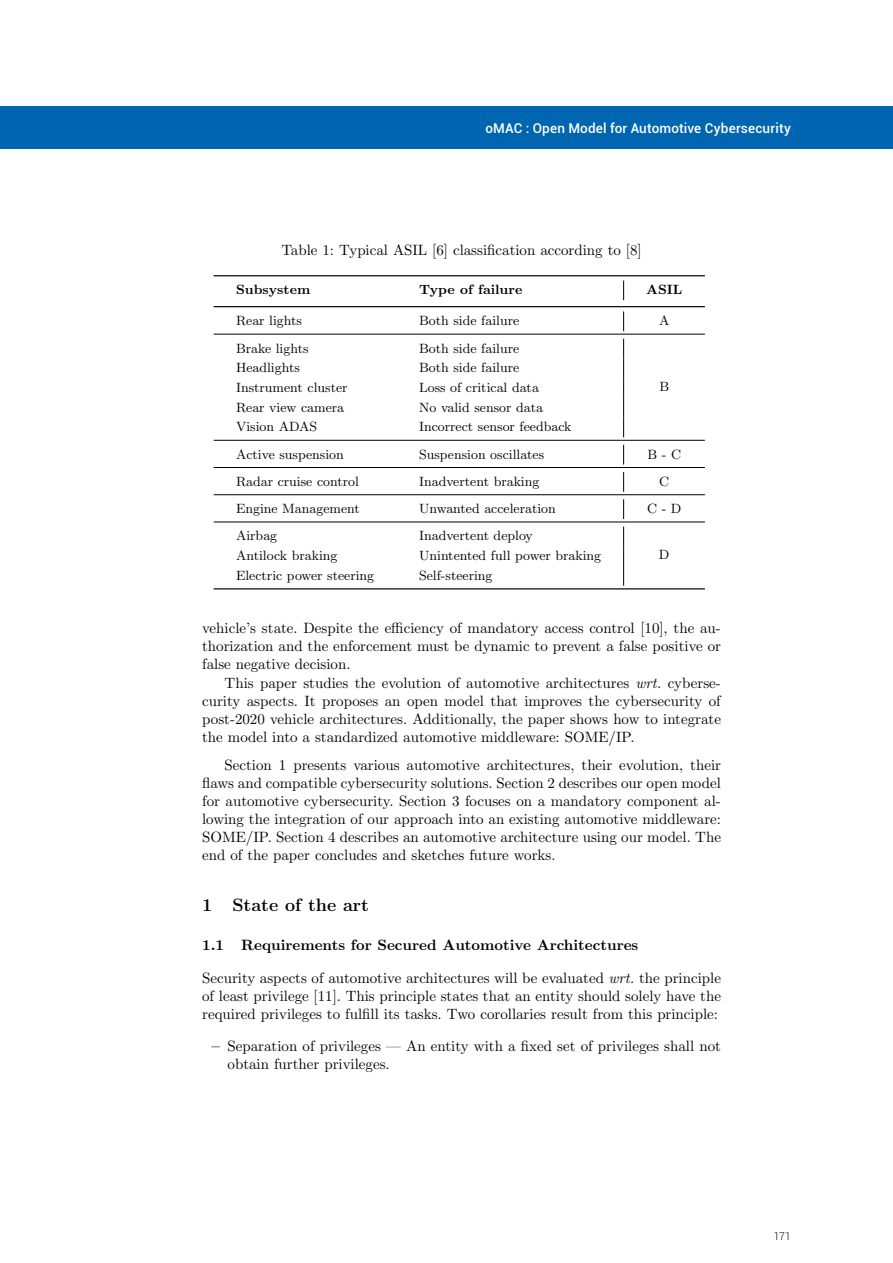
<style>
.page{position:relative;width:893px;height:1263px;background:#fff}
.page>*{position:absolute;margin:0;border:0;box-sizing:border-box;transform-origin:0 0}
.t1{font:18px "CMBX12";color:#000}
.t2{font:15px/18px "CMR10";color:#000;text-align:justify}
.t3{font:15px "CMBX10";color:#000}
.t4{font:13.5px "CMR9";color:#000}
.t5{font:500 13.5px "Roboto";letter-spacing:.015em;color:#fff}
.t6{font:13.5px "CMBX9";color:#000}
.t7{font:300 10.5px "Roboto";color:#000}
.s1{font-family:"CMTI10"}
.s2{font-family:"CMBX10"}
</style>
<div class="page">
<hr style="left:214px;top:275px;width:491px;height:1px;background:#000">
<svg style="left:623px;top:281px;width:1px;height:19px"></svg>
<hr style="left:214px;top:306px;width:491px;height:1px;background:#000">
<svg style="left:623px;top:311px;width:1px;height:20px"></svg>
<hr style="left:214px;top:334px;width:491px;height:1px;background:#000">
<svg style="left:623px;top:339px;width:1px;height:98px"></svg>
<hr style="left:214px;top:440px;width:491px;height:1px;background:#000">
<svg style="left:623px;top:445px;width:1px;height:20px"></svg>
<hr style="left:214px;top:467px;width:491px;height:1px;background:#000">
<svg style="left:623px;top:472px;width:1px;height:20px"></svg>
<hr style="left:214px;top:494px;width:491px;height:1px;background:#000">
<svg style="left:623px;top:499px;width:1px;height:20px"></svg>
<hr style="left:214px;top:522px;width:491px;height:1px;background:#000">
<svg style="left:623px;top:526px;width:1px;height:60px"></svg>
<hr style="left:214px;top:588px;width:491px;height:1px;background:#000">
<div style="left:0;top:106px;width:893px;height:43px;background:#0066b1"></div>
<p class="t5" style="left:485px;top:118px;width:307px">oMAC : Open Model for Automotive Cybersecurity</p>
<p class="t2" style="left:281px;top:242px;width:362px">Table 1: Typical ASIL [6] classification according to [8]</p>
<p class="t6" style="left:236px;top:284px;width:76px">Subsystem</p>
<p class="t6" style="left:419px;top:284px;width:105px">Type of failure</p>
<p class="t6" style="left:646px;top:284px;width:38px">ASIL</p>
<p class="t4" style="left:236px;top:315px;width:67px">Rear lights</p>
<p class="t4" style="left:419px;top:315px;width:102px">Both side failure</p>
<p class="t4" style="left:659px;top:315px;width:12px">A</p>
<p class="t4" style="left:236px;top:342px;width:74px">Brake lights</p>
<p class="t4" style="left:419px;top:342px;width:102px">Both side failure</p>
<p class="t4" style="left:659px;top:381px;width:11px">B</p>
<p class="t4" style="left:236px;top:362px;width:65px">Headlights</p>
<p class="t4" style="left:419px;top:362px;width:102px">Both side failure</p>
<p class="t4" style="left:236px;top:382px;width:113px">Instrument cluster</p>
<p class="t4" style="left:419px;top:382px;width:121px">Loss of critical data</p>
<p class="t4" style="left:236px;top:402px;width:110px">Rear view camera</p>
<p class="t4" style="left:419px;top:402px;width:125px">No valid sensor data</p>
<p class="t4" style="left:236px;top:421px;width:83px">Vision ADAS</p>
<p class="t4" style="left:419px;top:421px;width:154px">Incorrect sensor feedback</p>
<p class="t4" style="left:236px;top:448px;width:109px">Active suspension</p>
<p class="t4" style="left:419px;top:448px;width:127px">Suspension oscillates</p>
<p class="t4" style="left:647px;top:448px;width:35px">B-C</p>
<p class="t4" style="left:236px;top:476px;width:124px">Radar cruise control</p>
<p class="t4" style="left:419px;top:476px;width:122px">Inadvertent braking</p>
<p class="t4" style="left:659px;top:476px;width:11px">C</p>
<p class="t4" style="left:236px;top:503px;width:125px">Engine Management</p>
<p class="t4" style="left:419px;top:503px;width:138px">Unwanted acceleration</p>
<p class="t4" style="left:647px;top:503px;width:36px">C-D</p>
<p class="t4" style="left:236px;top:530px;width:43px">Airbag</p>
<p class="t4" style="left:419px;top:530px;width:115px">Inadvertent deploy</p>
<p class="t4" style="left:236px;top:550px;width:103px">Antilock braking</p>
<p class="t4" style="left:419px;top:550px;width:184px">Unintented full power braking</p>
<p class="t4" style="left:659px;top:549px;width:12px">D</p>
<p class="t4" style="left:236px;top:570px;width:140px">Electric power steering</p>
<p class="t4" style="left:419px;top:570px;width:75px">Self-steering</p>
<p class="t2" style="left:202px;top:621px;width:520px">vehicle’s state. Despite the efficiency of mandatory access control [10], the au&shy;thorization and the enforcement must be dynamic to prevent a false positive or false negative decision.</p>
<p class="t2" style="left:202px;top:675px;width:521px;text-indent:22px">This paper studies the evolution of automotive architectures <span class="s1">wrt.</span> cyberse&shy;curity aspects. It proposes an open model that improves the cybersecurity of post-2020 vehicle architectures. Additionally, the paper shows how to integrate the model into a standardized automotive middleware: SOME/IP.</p>
<p class="t2" style="left:202px;top:758px;width:520px;text-indent:22px">Section 1 presents various automotive architectures, their evolution, their flaws and compatible cybersecurity solutions. Section 2 describes our open model for automotive cybersecurity. Section 3 focuses on a mandatory component al&shy;lowing the integration of our approach into an existing automotive middleware:<br>SOME/IP. Section 4 describes an automotive architecture using our model. The end of the paper concludes and sketches future works.</p>
<p class="t1" style="left:202px;top:897px;width:168px">1 State of the art</p>
<p class="t3" style="left:202px;top:939px;width:438px">1.1 Requirements for Secured Automotive Architectures</p>
<p class="t2" style="left:202px;top:970px;width:520px">Security aspects of automotive architectures will be evaluated <span class="s1">wrt.</span> the principle of least privilege [11]. This principle states that an entity should solely have the required privileges to fulfill its tasks. Two corollaries result from this principle:</p>
<p class="t2" style="left:228px;top:1039px;width:495px;text-indent:-16px"><span class="s2">–</span> Separation of privileges — An entity with a fixed set of privileges shall not obtain further privileges.</p>
<p class="t7" style="left:774px;top:1229px;width:19px">171</p>
</div>
